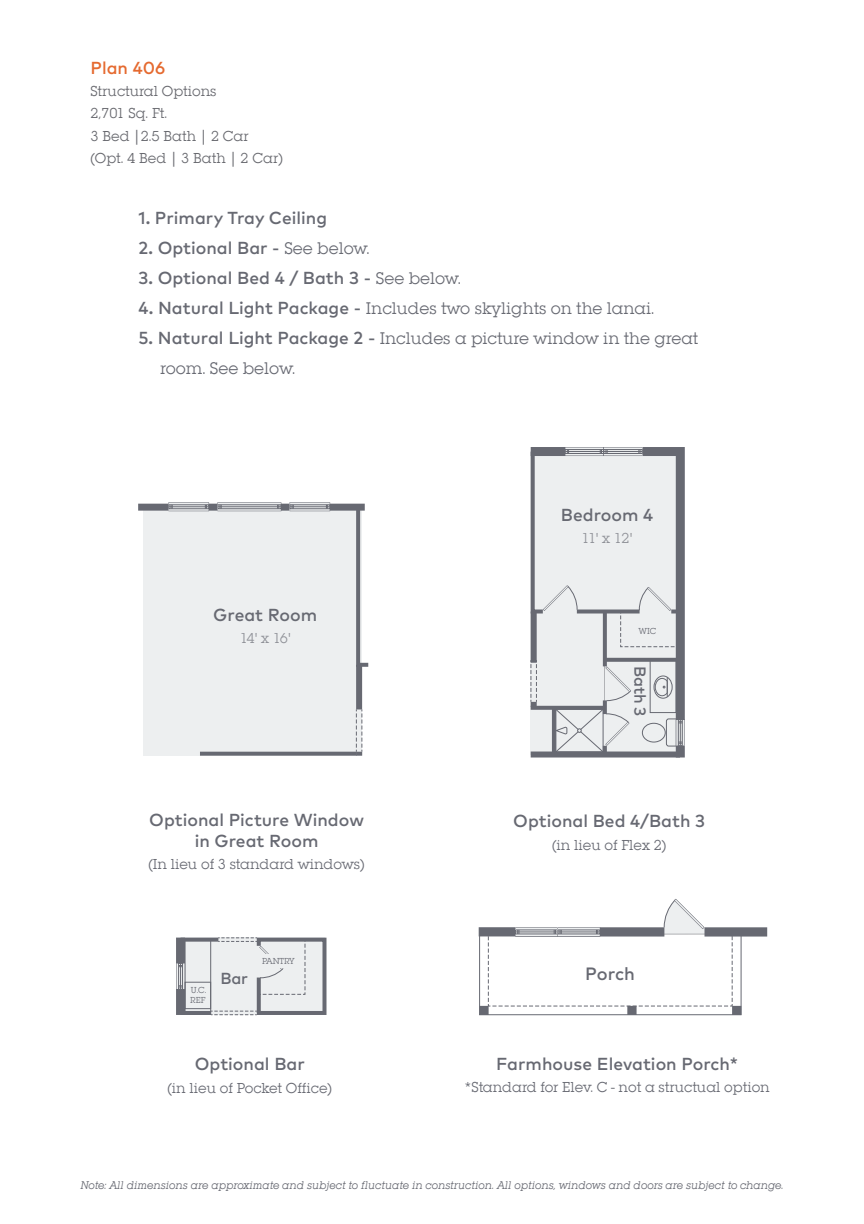
<style>
.page{position:relative;width:864px;height:1224px;background:#fff}
.page>*{position:absolute;margin:0;border:0;box-sizing:border-box;transform-origin:0 0}
.t1{font:500 17.8px "Mark OT";letter-spacing:-.005em;color:#676972}
.t2{font:500 17.4px/20.8px "Mark OT";color:#676972;text-align:center}
.t3{font:17.4px/30px "Lubalin Graph";color:#676972}
.t4{font:500 17.4px "Mark OT";color:#e56a30}
.t5{font:500 16px "Mark OT";letter-spacing:-.02em;color:#676972}
.t6{font:15px "Lubalin Graph";letter-spacing:-.09em;color:rgb(103 105 114/.7)}
.t7{font:14.8px "Lubalin Graph";color:#676972}
.t8{font:14.8px/22.4px "Lubalin Graph";color:#67686e}
.t9{font:italic 11.6px "Lubalin Graph";color:#676972}
.t10{font:9px/10.8px "Lubalin Graph";letter-spacing:-.02em;color:#676972}
.s1{font-family:"Lubalin Graph";font-weight:400}
.s2{font-family:"Mark OT";font-weight:500}
.s3{color:rgb(103 104 110/.7)}
</style>
<div class="page">
<div style="left:704px;top:927px;width:63px;height:10px;background:#676972"></div>
<svg style="left:478px;top:899px;width:263px;height:116px"></svg>
<svg style="left:176px;top:937px;width:151px;height:79px;background:#d4d6d9"></svg>
<svg style="left:530px;top:447px;width:155px;height:311px;background:#cacccf"></svg>
<div style="left:530px;top:752px;width:149px;height:6px;background:#676972"></div>
<div style="left:530px;top:612px;width:6px;height:51px;background:#676972"></div>
<svg style="left:530px;top:706px;width:25px;height:4px"></svg>
<svg style="left:631px;top:658px;width:49px;height:4px"></svg>
<svg style="left:530px;top:660px;width:7px;height:47px"></svg>
<hr style="left:552px;top:708px;width:4px;height:47px;background:#676972">
<svg style="left:602px;top:647px;width:4px;height:10px"></svg>
<svg style="left:675px;top:719px;width:9px;height:27px"></svg>
<svg style="left:530px;top:447px;width:149px;height:200px;background:#dfe1e3"></svg>
<svg style="left:555px;top:657px;width:76px;height:95px;background:#dddfe1"></svg>
<div style="left:143px;top:508px;width:219px;height:248px;background:#edeff0"></div>
<div style="left:138px;top:504px;width:226px;height:7px;background:#676972"></div>
<div style="left:356px;top:665px;width:6px;height:44px;background:#676972"></div>
<svg style="left:354px;top:503px;width:15px;height:166px"></svg>
<svg style="left:200px;top:752px;width:156px;height:4px"></svg>
<svg style="left:356px;top:709px;width:6px;height:47px"></svg>
<svg style="left:289px;top:502px;width:41px;height:9px"></svg>
<svg style="left:217px;top:502px;width:64px;height:9px"></svg>
<svg style="left:168px;top:502px;width:41px;height:9px"></svg>
<p class="t4" style="left:90px;top:56px;width:76px">Plan 406</p>
<p class="t8" style="left:90px;top:80px;width:194px">Structural Options<br>2,701 Sq. Ft.<br>3 Bed |2.5 Bath | 2 Car (Opt. 4 Bed | 3 Bath | 2 Car)</p>
<p class="t2" style="left:138px;top:207px;width:190px">1. Primary Tray Ceiling</p>
<p class="t2" style="left:138px;top:237px;width:233px">2. Optional Bar - <span class="s1">See below.</span></p>
<p class="t2" style="left:138px;top:267px;width:324px">3. Optional Bed 4 / Bath 3 - <span class="s1">See below.</span></p>
<p class="t3" style="left:138px;top:294px;width:517px"><span class="s2">4. Natural Light Package -</span> Includes two skylights on the lanai.</p>
<p class="t3" style="left:160px;top:324px;width:539px;text-indent:-22px"><span class="s2">5. Natural Light Package 2 -</span> Includes a picture window in the great room. See below.</p>
<p class="t2" style="left:213px;top:604px;width:105px">Great Room</p>
<p class="t6" style="left:240px;top:630px;width:52px">14' x 16'</p>
<p class="t2" style="left:149px;top:809px;width:216px">Optional Picture Window in Great Room</p>
<p class="t7" style="left:148px;top:856px;width:218px">(In lieu of 3 standard windows)</p>
<p class="t10" style="left:190px;top:984px;width:18px">U.C.<br>REF</p>
<p class="t5" style="left:220px;top:968px;width:29px">Bar</p>
<p class="t10" style="left:262px;top:955px;width:34px">PANTRY</p>
<p class="t2" style="left:195px;top:1054px;width:111px">Optional Bar</p>
<p class="t7" style="left:167px;top:1079px;width:166px">(in lieu of Pocket Office)</p>
<p class="t2" style="left:560px;top:504px;width:94px">Bedroom 4</p>
<p class="t6" style="left:581px;top:530px;width:53px">11' x 12<span class="s3">'</span></p>
<p class="t10" style="left:638px;top:626px;width:19px">WIC</p>
<p class="t5" style="left:650px;top:666px;width:51px;rotate:90deg">Bath 3</p>
<p class="t2" style="left:513px;top:811px;width:193px">Optional Bed 4/Bath 3</p>
<p class="t7" style="left:552px;top:836px;width:116px">(in lieu of Flex 2)</p>
<p class="t1" style="left:585px;top:962px;width:51px">Porch</p>
<p class="t2" style="left:496px;top:1053px;width:243px">Farmhouse Elevation Porch*</p>
<p class="t7" style="left:464px;top:1079px;width:306px">*Standard for Elev. C - not a structual option</p>
<p class="t9" style="left:80px;top:1179px;width:704px">Note: All dimensions are approximate and subject to fluctuate in construction. All options, windows and doors are subject to change.</p>
</div>
